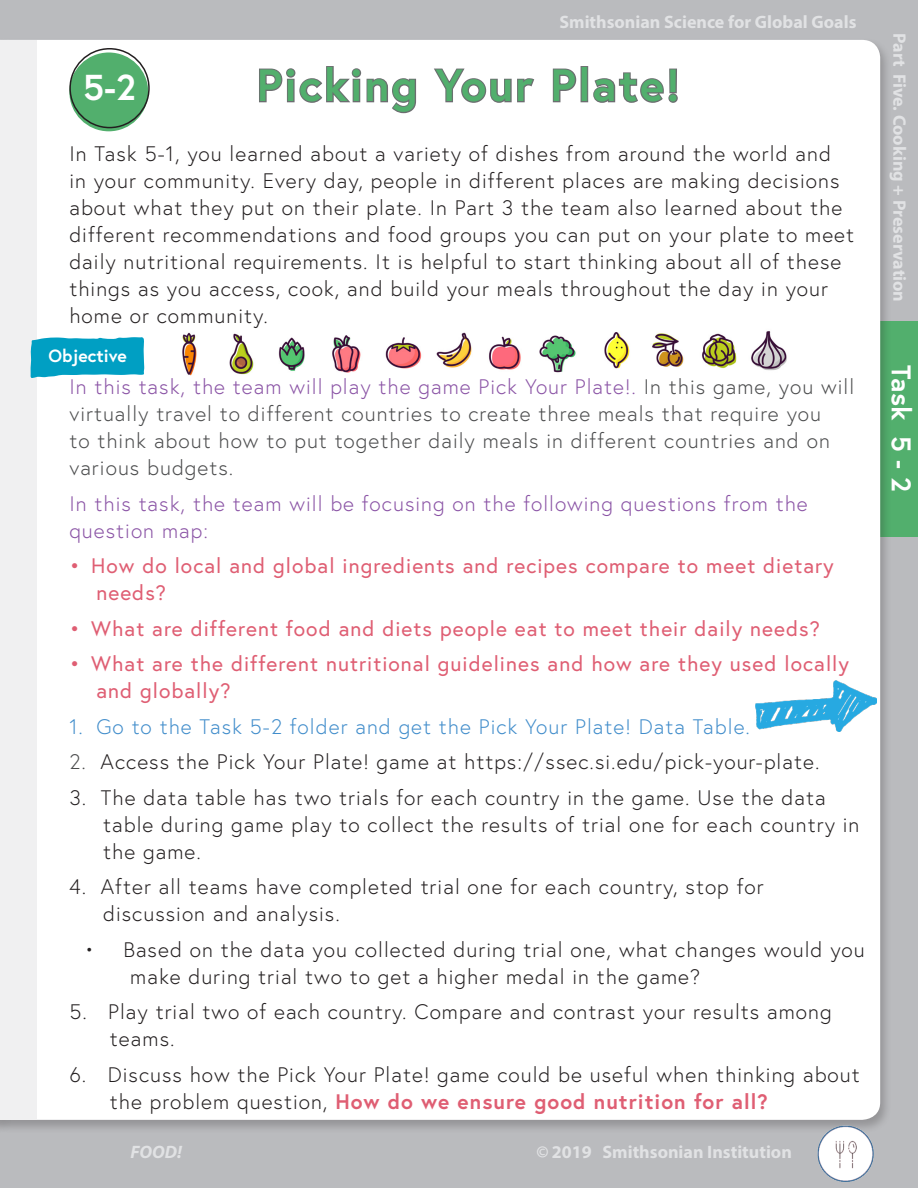
<style>
.page{position:relative;width:918px;height:1188px;background:#babbbe}
.page>*{position:absolute;margin:0;border:0;box-sizing:border-box;transform-origin:0 0}
.SECTION_pull_out_quo{font:700 45px "Europa";letter-spacing:.05em;color:#52af6d}
.t1{font:700 36px "Europa";color:#fff}
.t2{font:700 27px "Europa";color:#fff}
.SECTION_pull_out_quo-2{font:300 21px/27px "Europa";letter-spacing:.05em;color:#231f20}
.SECTION_pull_out_quo-3{font:300 21px/27px "Europa";letter-spacing:.05em;color:#4b4c4d}
.t3{font:21px/27px "Europa";letter-spacing:.05em;color:#df5e73}
.SECTION_pull_out_quo-4{font:300 21px/27px "Europa";letter-spacing:.05em;color:#8a53a5}
.t4{font:300 21px "Europa";letter-spacing:.05em;color:#418dcb}
.t5{font:700 18px "Myriad Pro";color:#e1e2e4}
.t6{font:italic 700 18px "Myriad Pro";color:#e1e2e4}
.t7{font:700 17.7px "Europa";color:#fff}
.s1{color:#8a53a5}
.s2{color:#4b4c4d}
.s3{font-weight:700;color:#df5e73}
.s4{font-style:italic}
</style>
<div class="page">
<div style="left:871px;top:321px;width:47px;height:216px;background:#52af6d"></div>
<div style="left:0;top:37px;width:892px;height:1097px;background:#231f20;opacity:.25"></div>
<div style="left:36px;top:40px;width:844px;height:1080px;background:#fff"></div>
<div style="left:0;top:40px;width:36px;height:1080px;background:#f0f0f1"></div>
<img style="left:797px;top:1118px;width:95px;height:64px">
<svg style="left:258px;top:65px;width:159px;height:49px"></svg>
<svg style="left:432px;top:67px;width:103px;height:37px"></svg>
<svg style="left:552px;top:67px;width:25px;height:36px"></svg>
<div style="left:581px;top:66px;width:7px;height:36px;border:2px solid #6c6d70"></div>
<svg style="left:592px;top:67px;width:87px;height:44px"></svg>
<div style="left:69px;top:52px;width:79px;height:79px;background:#52af6d;border-radius:50%"></div>
<div style="left:69px;top:48px;width:81px;height:80px;border:2px solid #231f20;border-radius:50%"></div>
<svg style="left:31px;top:337px;width:113px;height:41px"></svg>
<img style="left:756px;top:681px;width:121px;height:51px">
<img style="left:162px;top:331px;width:224px;height:45px">
<img style="left:368px;top:328px;width:215px;height:47px">
<img style="left:583px;top:322px;width:230px;height:54px">
<p class="t5" style="left:559px;top:11px;width:299px">Smithsonian Science for Global Goals</p>
<p class="t1" style="left:83px;top:62px;width:55px">5-2</p>
<p class="SECTION_pull_out_quo" style="left:257px;top:55px;width:425px">Picking Your Plate!</p>
<p class="SECTION_pull_out_quo-2" style="left:69px;top:140px;width:786px">In Task 5-1, you learned about a variety of dishes from around the world and<br>in your community. Every day, people in different places are making decisions about what they put on their plate. In Part 3 the team also learned about the different recommendations and food groups you can put on your plate to meet daily nutritional requirements. It is helpful to start thinking about all of these things as you access, cook, and build your meals throughout the day in your home or community.</p>
<p class="t7" style="left:49px;top:344px;width:80px">Objective</p>
<p class="SECTION_pull_out_quo-3" style="left:69px;top:373px;width:786px"><span class="s1">In this task, the team will play the game Pick Your Plate!.</span> In this game, you will virtually travel to different countries to create three meals that require you<br>to think about how to put together daily meals in different countries and on various budgets.</p>
<p class="SECTION_pull_out_quo-4" style="left:69px;top:490px;width:740px">In this task, the team will be focusing on the following questions from the question map:</p>
<p class="t3" style="left:96px;top:552px;width:739px;text-indent:-27px">• How do local and global ingredients and recipes compare to meet dietary needs?</p>
<p class="t3" style="left:69px;top:615px;width:752px">• What are different food and diets people eat to meet their daily needs?</p>
<p class="t3" style="left:96px;top:650px;width:754px;text-indent:-27px">• What are the different nutritional guidelines and how are they used locally and globally?</p>
<p class="t4" style="left:69px;top:714px;width:682px">1. Go to the Task 5-2 folder and get the Pick Your Plate! Data Table.</p>
<p class="SECTION_pull_out_quo-2" style="left:69px;top:748px;width:752px"><span class="s2">2.</span> Access the Pick Your Plate! game at https://ssec.si.edu/pick-your-plate.</p>
<p class="SECTION_pull_out_quo-2" style="left:103px;top:784px;width:758px;text-indent:-34px">3. The data table has two trials for each country in the game. Use the data table during game play to collect the results of trial one for each country in the game.</p>
<p class="SECTION_pull_out_quo-2" style="left:103px;top:873px;width:662px;text-indent:-34px">4. After all teams have completed trial one for each country, stop for discussion and analysis.</p>
<p class="SECTION_pull_out_quo-2" style="left:130px;top:936px;width:736px;text-indent:-46px">• Based on the data you collected during trial one, what changes would you make during trial two to get a higher medal in the game?</p>
<p class="SECTION_pull_out_quo-2" style="left:110px;top:998px;width:723px;text-indent:-41px">5. Play trial two of each country. Compare and contrast your results among teams.</p>
<p class="SECTION_pull_out_quo-2" style="left:110px;top:1061px;width:751px;text-indent:-41px">6. Discuss how the Pick Your Plate! game could be useful when thinking about the problem question, <span class="s3">How do we ensure good nutrition for all?</span></p>
<p class="t6" style="left:130px;top:1140px;width:53px">FOOD!</p>
<p class="t5" style="left:536px;top:1140px;width:257px"><span class="s4">©</span> 2019 Smithsonian Institution</p>
<p class="t5" style="left:911px;top:33px;width:270px;rotate:90deg">Part Five. Cooking + Preservation</p>
<p class="t2" style="left:920px;top:365px;width:128px;rotate:90deg">Task 5 - 2</p>
</div>
